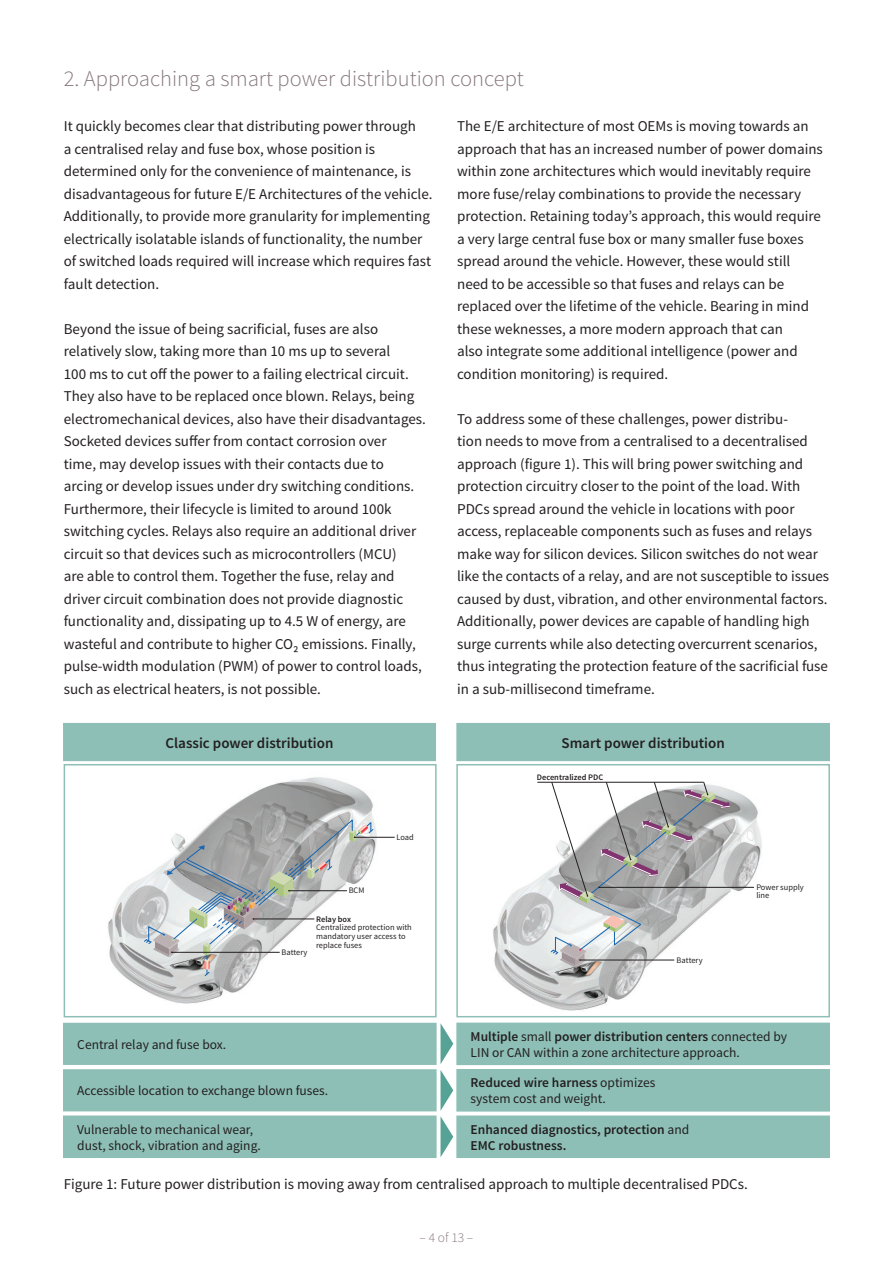
<style>
.page{position:relative;width:893px;height:1263px;background:#fff}
.page>*{position:absolute;margin:0;border:0;box-sizing:border-box;transform-origin:0 0}
.Brochure_A4_Subsubli{font:300 22.5px "Source Sans Pro";color:#86777c}
.Brochure_A4_Copy_10{font:15px/22.5px "Source Sans Pro";color:#231f20}
.Brochure_A4_Copy_10-2{font:600 15px "Source Sans Pro";color:#231f20}
.Brochure_A4_Copy_10-3{font:13.5px/16.2px "Source Sans Pro";color:#231f20}
.Brochure_A4_Copy_10-4{font:600 13.5px/16.2px "Source Sans Pro";color:#231f20}
.Brochure_A4_Page_Num{font:300 13.5px "Source Sans Pro";color:#86777c}
.t1{font:8.4px/8.9px "Source Sans Pro";color:#231f20}
.t2{font:600 8.4px "Source Sans Pro";color:#231f20}
.s1{font-weight:600}
.s2{font-weight:400}
</style>
<div class="page">
<div style="left:457px;top:724px;width:372px;height:36px;background:#8dbfb6"></div>
<div style="left:456px;top:723px;width:374px;height:38px;border:2px solid #8dbfb6"></div>
<div style="left:64px;top:724px;width:371px;height:36px;background:#8dbfb6"></div>
<div style="left:63px;top:723px;width:373px;height:38px;border:2px solid #8dbfb6"></div>
<div style="left:457px;top:1023px;width:372px;height:41px;background:#8dbfb6"></div>
<div style="left:456px;top:1022px;width:374px;height:43px;border:2px solid #8dbfb6"></div>
<div style="left:457px;top:1070px;width:372px;height:41px;background:#8dbfb6"></div>
<div style="left:456px;top:1069px;width:374px;height:42px;border:2px solid #8dbfb6"></div>
<div style="left:64px;top:1070px;width:372px;height:41px;background:#8dbfb6"></div>
<div style="left:63px;top:1069px;width:374px;height:42px;border:2px solid #8dbfb6"></div>
<div style="left:457px;top:1116px;width:372px;height:41px;background:#8dbfb6"></div>
<div style="left:456px;top:1115px;width:374px;height:43px;border:2px solid #8dbfb6"></div>
<div style="left:64px;top:1023px;width:372px;height:41px;background:#8dbfb6"></div>
<div style="left:63px;top:1023px;width:374px;height:42px;border:2px solid #8dbfb6"></div>
<svg style="left:441px;top:1024px;width:12px;height:40px"></svg>
<svg style="left:441px;top:1071px;width:12px;height:86px"></svg>
<div style="left:64px;top:1116px;width:372px;height:41px;background:#8dbfb6"></div>
<div style="left:63px;top:1115px;width:374px;height:43px;border:2px solid #8dbfb6"></div>
<img style="left:108px;top:777px;width:274px;height:227px">
<hr style="left:355px;top:837px;width:40px;height:1px;background:#231f20">
<svg style="left:143px;top:818px;width:231px;height:159px"></svg>
<div style="left:64px;top:764px;width:373px;height:253px;border:2px solid #8dbfb6"></div>
<img style="left:493px;top:781px;width:269px;height:230px">
<hr style="left:599px;top:887px;width:155px;height:1px;background:#231f20">
<hr style="left:537px;top:782px;width:167px;height:1px;background:#231f20">
<svg style="left:550px;top:782px;width:180px;height:186px"></svg>
<div style="left:456px;top:764px;width:374px;height:253px;border:2px solid #8dbfb6"></div>
<p class="Brochure_A4_Subsubli" style="left:64px;top:65px;width:462px">2. Approaching a smart power distribution concept</p>
<p class="Brochure_A4_Copy_10" style="left:64px;top:115px;width:370px">It quickly becomes clear that distributing power through<br>a centralised relay and fuse box, whose position is determined only for the convenience of maintenance, is disadvantageous for future E/E Architectures of the vehicle.<br>Additionally, to provide more granularity for implementing electrically isolatable islands of functionality, the number of switched loads required will increase which requires fast fault detection.</p>
<p class="Brochure_A4_Copy_10" style="left:64px;top:318px;width:364px">Beyond the issue of being sacrificial, fuses are also relatively slow, taking more than 10 ms up to several<br>100 ms to cut off the power to a failing electrical circuit.<br>They also have to be replaced once blown. Relays, being electromechanical devices, also have their disadvantages.<br>Socketed devices suffer from contact corrosion over<br>time, may develop issues with their contacts due to arcing or develop issues under dry switching conditions.<br>Furthermore, their lifecycle is limited to around 100k switching cycles. Relays also require an additional driver circuit so that devices such as microcontrollers (MCU)<br>are able to control them. Together the fuse, relay and driver circuit combination does not provide diagnostic functionality and, dissipating up to 4.5 W of energy, are wasteful and contribute to higher CO₂ emissions. Finally, pulse-width modulation (PWM) of power to control loads, such as electrical heaters, is not possible.</p>
<p class="Brochure_A4_Copy_10" style="left:457px;top:115px;width:367px">The E/E architecture of most OEMs is moving towards an approach that has an increased number of power domains within zone architectures which would inevitably require more fuse/relay combinations to provide the necessary protection. Retaining today’s approach, this would require a very large central fuse box or many smaller fuse boxes spread around the vehicle. However, these would still need to be accessible so that fuses and relays can be replaced over the lifetime of the vehicle. Bearing in mind these weknesses, a more modern approach that can<br>also integrate some additional intelligence (power and condition monitoring) is required.</p>
<p class="Brochure_A4_Copy_10" style="left:457px;top:408px;width:374px">To address some of these challenges, power distribu-<br>tion needs to move from a centralised to a decentralised approach (figure 1). This will bring power switching and protection circuitry closer to the point of the load. With PDCs spread around the vehicle in locations with poor access, replaceable components such as fuses and relays make way for silicon devices. Silicon switches do not wear like the contacts of a relay, and are not susceptible to issues caused by dust, vibration, and other environmental factors.<br>Additionally, power devices are capable of handling high surge currents while also detecting overcurrent scenarios, thus integrating the protection feature of the sacrificial fuse in a sub-millisecond timeframe.</p>
<p class="Brochure_A4_Copy_10-2" style="left:166px;top:733px;width:169px">Classic power distribution</p>
<p class="Brochure_A4_Copy_10-2" style="left:561px;top:733px;width:165px">Smart power distribution</p>
<p class="Brochure_A4_Copy_10-3" style="left:77px;top:1036px;width:151px">Central relay and fuse box.</p>
<p class="t1" style="left:396px;top:833px;width:19px">Load</p>
<p class="t1" style="left:281px;top:948px;width:27px">Battery</p>
<p class="t1" style="left:349px;top:886px;width:17px">BCM</p>
<p class="t2" style="left:316px;top:913px;width:36px">Relay box</p>
<p class="t1" style="left:316px;top:923px;width:97px">Centralized protection with mandatory user access to replace fuses</p>
<p class="Brochure_A4_Copy_10-3" style="left:77px;top:1083px;width:252px">Accessible location to exchange blown fuses.</p>
<p class="Brochure_A4_Copy_10-3" style="left:77px;top:1121px;width:185px">Vulnerable to mechanical wear, dust, shock, vibration and aging.</p>
<p class="t2" style="left:537px;top:772px;width:68px">Decentralized PDC</p>
<p class="t1" style="left:677px;top:955px;width:27px">Battery</p>
<p class="t1" style="left:756px;top:882px;width:49px">Power supply line</p>
<p class="Brochure_A4_Copy_10-3" style="left:471px;top:1028px;width:318px"><span class="s1">Multiple</span> small <span class="s1">power distribution centers</span> connected by<br>LIN or CAN within a zone architecture approach.</p>
<p class="Brochure_A4_Copy_10-3" style="left:471px;top:1075px;width:186px"><span class="s1">Reduced wire harness</span> optimizes system cost and weight.</p>
<p class="Brochure_A4_Copy_10-4" style="left:471px;top:1121px;width:220px">Enhanced diagnostics, protection <span class="s2">and<br></span>EMC robustness.</p>
<p class="Brochure_A4_Copy_10" style="left:64px;top:1173px;width:686px">Figure 1: Future power distribution is moving away from centralised approach to multiple decentralised PDCs.</p>
<p class="Brochure_A4_Page_Num" style="left:420px;top:1229px;width:55px">– 4 of 13 –</p>
</div>
